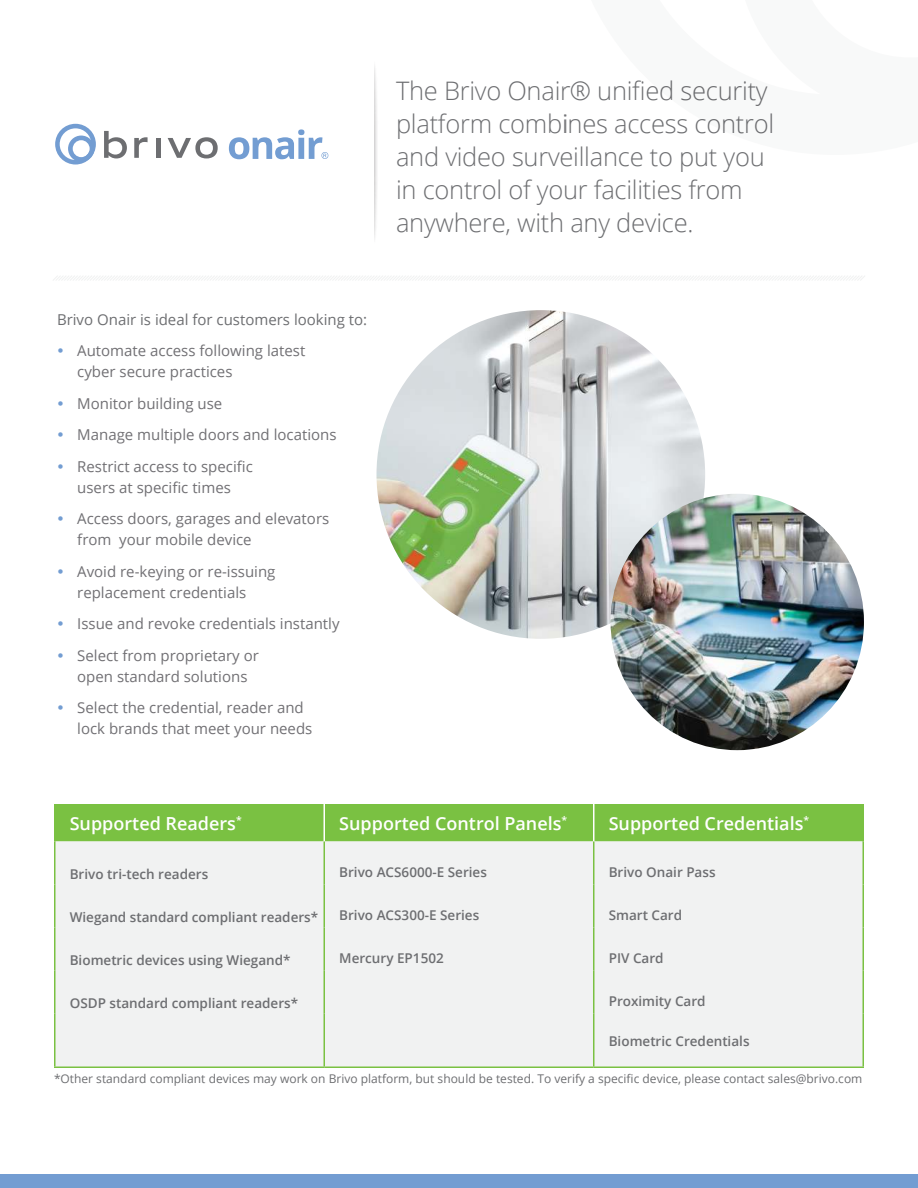
<style>
.page{position:relative;width:918px;height:1188px;background:#fff}
.page>*{position:absolute;margin:0;border:0;box-sizing:border-box;transform-origin:0 0}
.t1{font:300 25.5px/33px "Open Sans";letter-spacing:-.01em;color:#6d6e71}
.t2{font:600 18px "Open Sans";color:#fff}
.t3{font:15px/31.5px "Open Sans";color:#717074}
.t4{font:15px "Open Sans";color:#6d6e71}
.t5{font:600 13.5px "Open Sans";color:#6d6e71}
.t6{font:12px "Open Sans";color:#6d6e71}
</style>
<div class="page">
<div style="left:357px;top:56px;width:23px;height:193px;background:#231f20;opacity:.75"></div>
<div style="left:339px;top:53px;width:35px;height:199px;background:#fff"></div>
<svg style="left:53px;top:276px;width:812px;height:4px"></svg>
<div style="left:0;top:1174px;width:918px;height:14px;background:#739dd2"></div>
<svg style="left:55px;top:124px;width:41px;height:41px"></svg>
<svg style="left:134px;top:137px;width:14px;height:21px"></svg>
<hr style="left:156px;top:138px;width:4px;height:20px;background:#6d6e71">
<svg style="left:168px;top:137px;width:50px;height:21px"></svg>
<svg style="left:104px;top:131px;width:23px;height:27px"></svg>
<svg style="left:229px;top:129px;width:99px;height:30px"></svg>
<img style="left:376px;top:310px;width:329px;height:329px;border-radius:164px">
<img style="left:611px;top:494px;width:253px;height:256px">
<div style="left:56px;top:804px;width:807px;height:38px;background:#7ac142"></div>
<div style="left:56px;top:842px;width:807px;height:224px;background:#f1f2f2"></div>
<hr style="left:593px;top:804px;width:1px;height:37px;background:#fff">
<hr style="left:324px;top:804px;width:1px;height:37px;background:#fff">
<hr style="left:324px;top:841px;width:1px;height:44px;background:#7ac142">
<hr style="left:593px;top:841px;width:1px;height:44px;background:#7ac142">
<hr style="left:324px;top:885px;width:1px;height:43px;background:#7ac142">
<hr style="left:593px;top:885px;width:1px;height:43px;background:#7ac142">
<hr style="left:324px;top:928px;width:1px;height:43px;background:#7ac142">
<hr style="left:593px;top:928px;width:1px;height:43px;background:#7ac142">
<hr style="left:324px;top:971px;width:1px;height:43px;background:#7ac142">
<hr style="left:593px;top:971px;width:1px;height:43px;background:#7ac142">
<hr style="left:324px;top:1014px;width:1px;height:52px;background:#7ac142">
<hr style="left:593px;top:1014px;width:1px;height:52px;background:#7ac142">
<hr style="left:54px;top:841px;width:2px;height:44px;background:#7ac142">
<hr style="left:863px;top:841px;width:1px;height:44px;background:#7ac142">
<hr style="left:54px;top:885px;width:2px;height:43px;background:#7ac142">
<hr style="left:863px;top:885px;width:1px;height:43px;background:#7ac142">
<hr style="left:54px;top:928px;width:2px;height:43px;background:#7ac142">
<hr style="left:863px;top:928px;width:1px;height:43px;background:#7ac142">
<hr style="left:54px;top:971px;width:2px;height:43px;background:#7ac142">
<hr style="left:863px;top:971px;width:1px;height:43px;background:#7ac142">
<hr style="left:54px;top:1014px;width:2px;height:52px;background:#7ac142">
<hr style="left:863px;top:1014px;width:1px;height:52px;background:#7ac142">
<hr style="left:54px;top:1066px;width:270px;height:2px;background:#7ac142">
<hr style="left:324px;top:1066px;width:270px;height:2px;background:#7ac142">
<hr style="left:594px;top:1066px;width:270px;height:2px;background:#7ac142">
<hr style="left:54px;top:804px;width:2px;height:37px;background:#7ac142">
<hr style="left:863px;top:804px;width:1px;height:37px;background:#7ac142">
<h1 class="t1" style="left:396px;top:74px;width:380px">The Brivo Onair® uniied security platform combines access control and video surveillance to put you in control of your facilities from anywhere, with any device.</h1>
<p class="t4" style="left:57px;top:313px;width:312px">Brivo Onair is ideal for customers looking to:</p>
<p class="t3" style="left:77px;top:342px;width:230px;line-height:21px">Automate access following latest cyber secure practices</p>
<p class="t3" style="left:77px;top:389px;width:261px">Monitor building use<br>Manage multiple doors and locations<br>Restrict access to speciic</p>
<p class="t3" style="left:77px;top:471px;width:254px">users at speciic times<br>Access doors, garages and elevators</p>
<p class="t3" style="left:77px;top:525px;width:200px">from your mobile device<br>Avoid re-keying or re-issuing</p>
<p class="t3" style="left:77px;top:578px;width:264px">replacement credentials<br>Issue and revoke credentials instantly<br>Select from proprietary or</p>
<p class="t3" style="left:77px;top:662px;width:228px">open standard solutions<br>Select the credential, reader and</p>
<p class="t3" style="left:77px;top:714px;width:237px">lock brands that meet your needs</p>
<p class="t2" style="left:70px;top:816px;width:174px">Supported Readers<sup>*</sup></p>
<p class="t2" style="left:339px;top:816px;width:230px">Supported Control Panels<sup>*</sup></p>
<p class="t2" style="left:609px;top:816px;width:202px">Supported Credentials<sup>*</sup></p>
<p class="t5" style="left:70px;top:868px;width:140px">Brivo tri-tech readers</p>
<p class="t5" style="left:339px;top:867px;width:149px">Brivo ACS6000-E Series</p>
<p class="t5" style="left:609px;top:867px;width:108px">Brivo Onair Pass</p>
<p class="t5" style="left:70px;top:911px;width:250px">Wiegand standard compliant readers*</p>
<p class="t5" style="left:339px;top:910px;width:142px">Brivo ACS300-E Series</p>
<p class="t5" style="left:609px;top:910px;width:75px">Smart Card</p>
<p class="t5" style="left:70px;top:954px;width:222px">Biometric devices using Wiegand*</p>
<p class="t5" style="left:339px;top:953px;width:106px">Mercury EP1502</p>
<p class="t5" style="left:609px;top:953px;width:56px">PIV Card</p>
<p class="t5" style="left:70px;top:997px;width:230px">OSDP standard compliant readers*</p>
<p class="t5" style="left:609px;top:996px;width:98px">Proximity Card</p>
<p class="t5" style="left:609px;top:1035px;width:142px">Biometric Credentials</p>
<p class="t6" style="left:54px;top:1070px;width:810px">*Other standard compliant devices may work on Brivo platform, but should be tested. To verify a speciic device, please contact sales@brivo.com</p>
</div>
